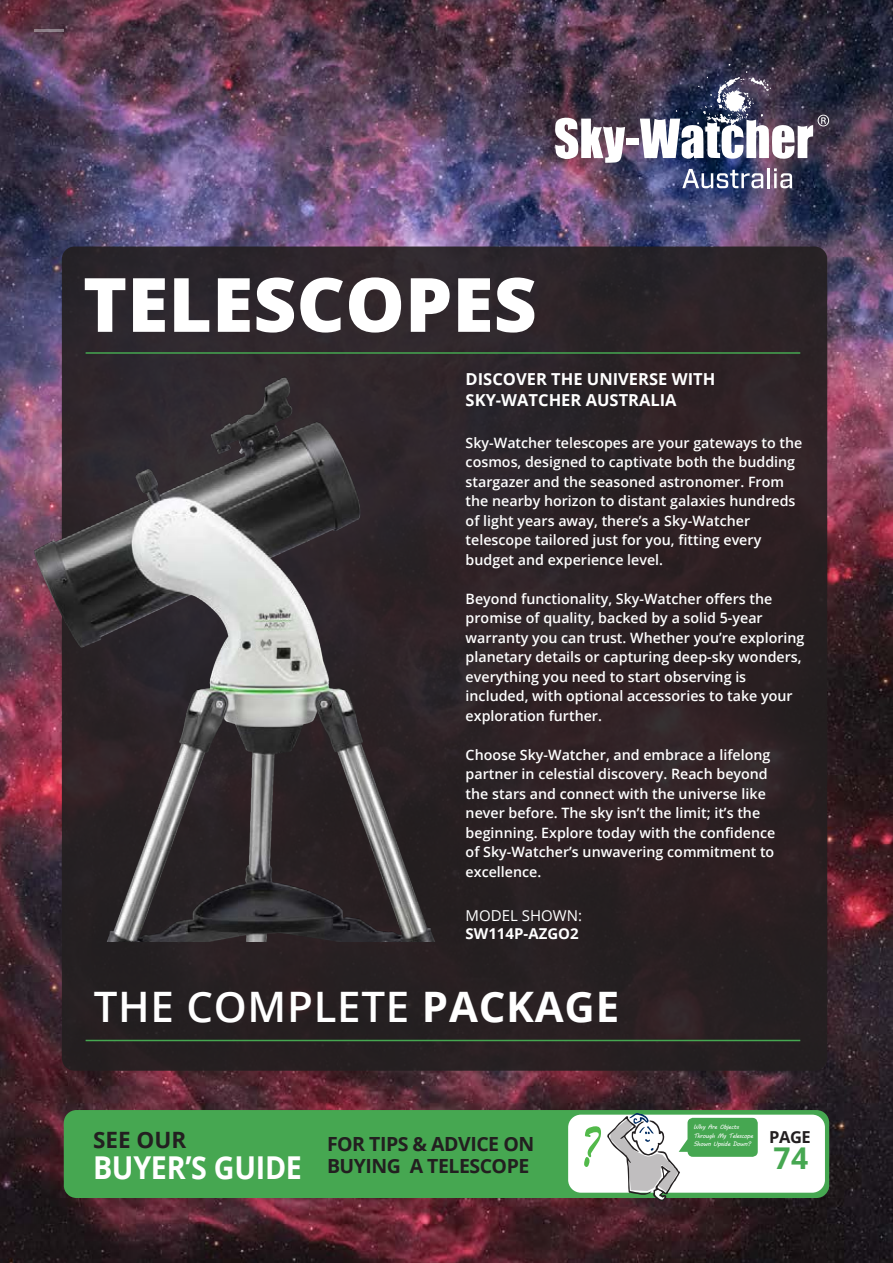
<style>
.page{position:relative;width:893px;height:1263px;background:#fff}
.page>*{position:absolute;margin:0;border:0;box-sizing:border-box;transform-origin:0 0}
.Main_Text_White_bold__dark_background{font:800 75px "Open Sans";color:#fff}
.Main_Text_White_bold__dark_background-2{font:600 42px "Open Sans";letter-spacing:.02em;color:#fff}
.Main_Text_White_bold__dark_background-3{font:700 31.5px "Open Sans";letter-spacing:-.01em;color:#fff;scale:.91 1}
.Main_Text_White_bold__dark_background-4{font:700 30px "Open Sans";color:#46a751}
.Main_Text_White_bold__dark_background-5{font:700 22.5px "Open Sans";color:#231f20}
.Main_Text_White_bold__dark_background-6{font:700 19.5px "Open Sans";letter-spacing:-.025em;color:#231f20}
.Main_Text_White_bold__dark_background-7{font:700 16.5px/21px "Open Sans";color:#fff}
.Main_Text_White_bold__dark_background-8{font:700 16.5px "Open Sans";color:#231f20}
.t1{font:700 15px "Open Sans";color:#fff}
.t2{font:15px "Open Sans";color:#fff}
.Main_Text_White_bold__dark_background-9{font:600 14.25px/19.5px "Open Sans";color:#fff}
.t3{font:6.3px/8.1px "MV Boli";letter-spacing:-.05em;color:#fff}
.s1{font-weight:700}
</style>
<div class="page">
<img style="left:0;top:0;width:893px;height:1263px">
<hr style="left:34px;top:29px;width:30px;height:3px;background:#dcdddf">
<svg style="left:555px;top:117px;width:70px;height:46px"></svg>
<div style="left:626px;top:139px;width:13px;height:6px;background:#fff"></div>
<svg style="left:640px;top:64px;width:189px;height:96px"></svg>
<svg style="left:682px;top:169px;width:81px;height:19px"></svg>
<hr style="left:767px;top:168px;width:3px;height:20px;background:#fff">
<svg style="left:774px;top:168px;width:18px;height:20px"></svg>
<div style="left:62px;top:246px;width:765px;height:825px;background:#2b2124;border-radius:13px"></div>
<hr style="left:86px;top:352px;width:714px;height:2px;background:#46a751">
<hr style="left:86px;top:1040px;width:714px;height:1px;background:#46a751">
<img style="left:15px;top:356px;width:448px;height:585px">
<div style="left:64px;top:1110px;width:765px;height:88px;background:#46a751;border-radius:13px"></div>
<div style="left:568px;top:1115px;width:257px;height:78px;background:#fff;border-radius:13px"></div>
<svg style="left:607px;top:1113px;width:73px;height:88px"></svg>
<svg style="left:584px;top:1126px;width:17px;height:41px"></svg>
<div style="left:687px;top:1118px;width:71px;height:39px;background:#46a751;border-radius:5px"></div>
<p class="Main_Text_White_bold__dark_background" style="left:83px;top:247px;width:455px">TELESCOPES</p>
<p class="Main_Text_White_bold__dark_background-7" style="left:466px;top:368px;width:251px">DISCOVER THE UNIVERSE WITH<br>SKY-WATCHER AUSTRALIA</p>
<p class="Main_Text_White_bold__dark_background-9" style="left:466px;top:433px;width:338px">Sky-Watcher telescopes are your gateways to the cosmos, designed to captivate both the budding stargazer and the seasoned astronomer. From the nearby horizon to distant galaxies hundreds of light years away, there’s a Sky-Watcher telescope tailored just for you, fitting every budget and experience level.</p>
<p class="Main_Text_White_bold__dark_background-9" style="left:466px;top:589px;width:340px">Beyond functionality, Sky-Watcher offers the promise of quality, backed by a solid 5-year warranty you can trust. Whether you’re exploring planetary details or capturing deep-sky wonders, everything you need to start observing is included, with optional accessories to take your exploration further.</p>
<p class="Main_Text_White_bold__dark_background-9" style="left:466px;top:745px;width:311px">Choose Sky-Watcher, and embrace a lifelong partner in celestial discovery. Reach beyond the stars and connect with the universe like never before. The sky isn’t the limit; it’s the beginning. Explore today with the confidence of Sky-Watcher’s unwavering commitment to excellence.</p>
<p class="t2" style="left:466px;top:906px;width:118px">MODEL SHOWN:</p>
<p class="t1" style="left:466px;top:923px;width:115px">SW114P-AZGO2</p>
<p class="Main_Text_White_bold__dark_background-2" style="left:94px;top:978px;width:527px">THE COMPLETE <span class="s1">PACKAGE</span></p>
<p class="Main_Text_White_bold__dark_background-5" style="left:93px;top:1124px;width:95px">SEE OUR</p>
<p class="Main_Text_White_bold__dark_background-6" style="left:327px;top:1130px;width:209px">FOR TIPS &amp; ADVICE ON</p>
<p class="Main_Text_White_bold__dark_background-3" style="left:93px;top:1145px;width:231px">BUYER’S GUIDE</p>
<p class="Main_Text_White_bold__dark_background-6" style="left:327px;top:1152px;width:204px">BUYING A TELESCOPE</p>
<p class="t3" style="left:693px;top:1123px;width:61px">Why Are Objects<br>Through My Telescope<br>Shown Upside Down?</p>
<p class="Main_Text_White_bold__dark_background-8" style="left:769px;top:1126px;width:43px">PAGE</p>
<p class="Main_Text_White_bold__dark_background-4" style="left:773px;top:1137px;width:36px">74</p>
</div>
